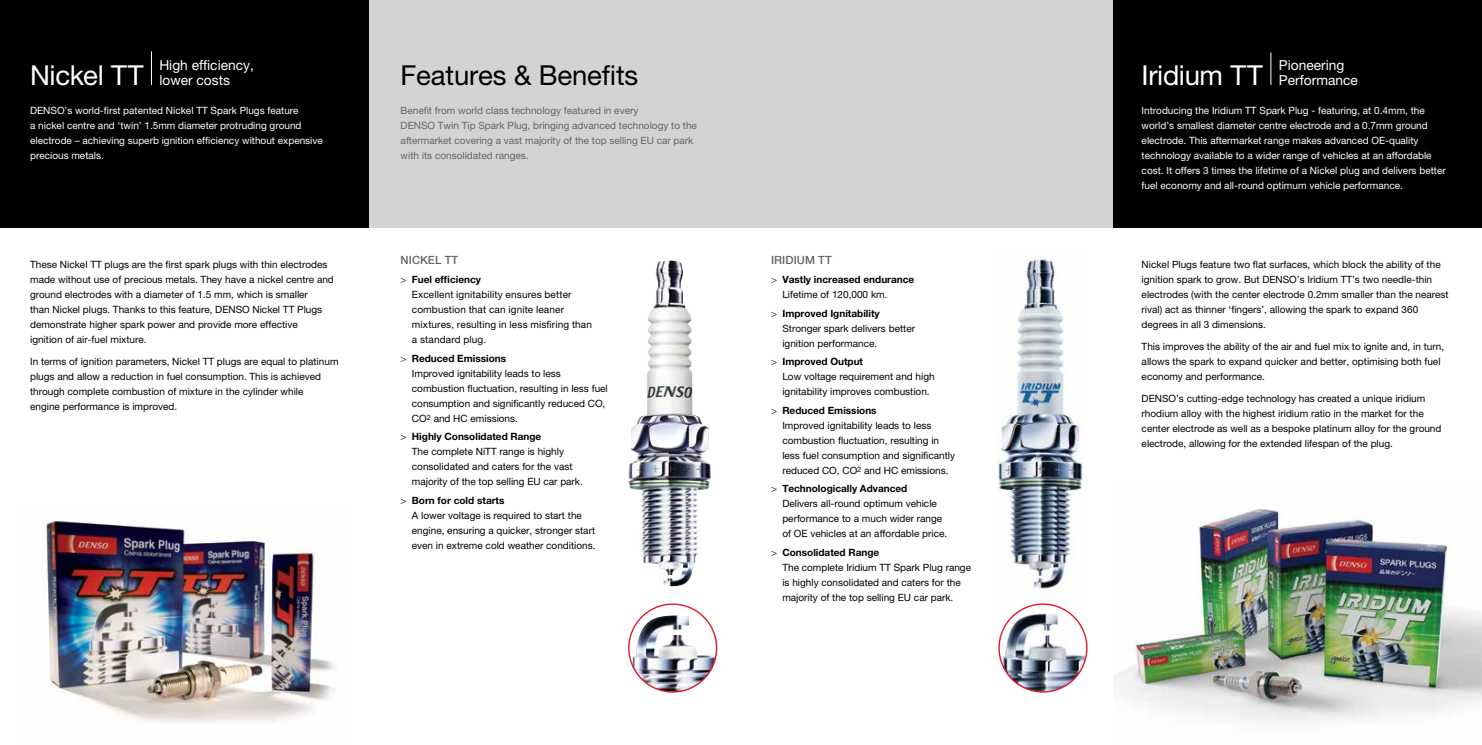
<style>
.page{position:relative;width:1482px;height:745px;background:#fff}
.page>*{position:absolute;margin:0;border:0;box-sizing:border-box;transform-origin:0 0}
.t1{font:27.5px "Helvetica Neue LT Pro";letter-spacing:-.005em;color:#000}
.t2{font:27.5px "Helvetica Neue LT Pro";letter-spacing:-.01em;color:#fff}
.t3{font:13.75px/15px "Helvetica Neue LT Pro";color:#fff}
.t4{font:500 11.25px "Helvetica Neue";letter-spacing:.005em;color:#636466}
.t5{font:10px/15px "Helvetica Neue LT Pro";color:#000}
.t6{font:10px/15px "Helvetica Neue LT Pro";color:#fff}
.t7{font:10px/15px "Helvetica Neue LT Pro";color:#636466}
.t8{font:700 10px/15px "Helvetica Neue LT Pro";color:#000}
.s1{font-size:27.5px}
.s2{font-family:"Helvetica Neue";font-weight:300}
.s3{font-weight:700}
.s4{font-weight:400}
</style>
<div class="page">
<div style="left:369px;top:0;width:744px;height:227px;background:#d1d3d4"></div>
<div style="left:0;top:0;width:369px;height:227px;background:#000"></div>
<div style="left:1113px;top:0;width:368px;height:227px;background:#000"></div>
<img style="left:45px;top:520px;width:290px;height:203px">
<img style="left:997px;top:255px;width:86px;height:338px">
<img style="left:1113px;top:508px;width:368px;height:214px">
<img style="left:998px;top:603px;width:88px;height:88px;border-radius:44px">
<img style="left:628px;top:263px;width:83px;height:323px">
<img style="left:632px;top:615px;width:84px;height:76px">
<hr style="left:151px;top:51px;width:1px;height:34px;background:#fff">
<hr style="left:1270px;top:52px;width:1px;height:33px;background:#fff">
<h2 class="t3" style="left:159px;top:57px;width:96px">High efficiency, lower costs</h2>
<p class="t6" style="left:30px;top:102px;width:294px">DENSO’s world-first patented Nickel TT Spark Plugs feature<br>a nickel centre and ‘twin’ 1.5mm diameter protruding ground electrode – achieving superb ignition efficiency without expensive precious metals.</p>
<h1 class="t2" style="left:30px;top:59px;width:115px">Nickel TT</h1>
<p class="t5" style="left:30px;top:256px;width:305px">These Nickel TT plugs are the first spark plugs with thin electrodes made without use of precious metals. They have a nickel centre and ground electrodes with a diameter of 1.5 mm, which is smaller<br>than Nickel plugs. Thanks to this feature, DENSO Nickel TT Plugs demonstrate higher spark power and provide more effective<br>ignition of air-fuel mixture.</p>
<p class="t5" style="left:30px;top:353px;width:310px">In terms of ignition parameters, Nickel TT plugs are equal to platinum plugs and allow a reduction in fuel consumption. This is achieved through complete combustion of mixture in the cylinder while<br>engine performance is improved.</p>
<h2 class="t3" style="left:1278px;top:57px;width:67px">Pioneering</h2>
<h1 class="t1" style="left:400px;top:59px;width:239px">Features &amp; Benefits</h1>
<h2 class="t3" style="left:1141px;top:72px;width:218px"><span class="s1">Iridium TT</span> Performance</h2>
<p class="t7" style="left:400px;top:102px;width:298px">Benefit from world class technology featured in every<br>DENSO Twin Tip Spark Plug, bringing advanced technology to the aftermarket covering a vast majority of the top selling EU car park with its consolidated ranges.</p>
<p class="t4" style="left:400px;top:253px;width:59px">NICKEL TT</p>
<p class="t5" style="left:412px;top:271px;width:182px;text-indent:-11px"><span class="s2">&gt;</span> <span class="s3">Fuel efficiency<br></span>Excellent ignitability ensures better combustion that can ignite leaner mixtures, resulting in less misfiring than a standard plug.</p>
<p class="t5" style="left:412px;top:350px;width:197px;text-indent:-11px"><span class="s2">&gt;</span> <span class="s3">Reduced Emissions<br></span>Improved ignitability leads to less combustion fluctuation, resulting in less fuel consumption and significantly reduced CO, CO<sup>2</sup> and HC emissions.</p>
<p class="t5" style="left:412px;top:428px;width:172px;text-indent:-11px"><span class="s2">&gt;</span> <span class="s3">Highly Consolidated Range<br></span>The complete NiTT range is highly consolidated and caters for the vast majority of the top selling EU car park.</p>
<p class="t5" style="left:412px;top:492px;width:185px;text-indent:-11px"><span class="s2">&gt;</span> <span class="s3">Born for cold starts<br></span>A lower voltage is required to start the engine, ensuring a quicker, stronger start even in extreme cold weather conditions.</p>
<p class="t4" style="left:771px;top:253px;width:62px">IRIDIUM TT</p>
<p class="t8" style="left:782px;top:271px;width:133px;text-indent:-11px"><span class="s2">&gt;</span> Vastly increased endurance<br><span class="s4">Lifetime of 120,000 km.</span></p>
<p class="t5" style="left:782px;top:305px;width:134px;text-indent:-11px"><span class="s2">&gt;</span> <span class="s3">Improved Ignitability<br></span>Stronger spark delivers better ignition performance.</p>
<p class="t5" style="left:782px;top:353px;width:154px;text-indent:-11px"><span class="s2">&gt;</span> <span class="s3">Improved Output<br></span>Low voltage requirement and high ignitability improves combustion.</p>
<p class="t5" style="left:782px;top:402px;width:174px;text-indent:-11px"><span class="s2">&gt;</span> <span class="s3">Reduced Emissions<br></span>Improved ignitability leads to less combustion fluctuation, resulting in less fuel consumption and significantly reduced CO, CO<sup>2</sup> and HC emissions.</p>
<p class="t5" style="left:782px;top:481px;width:166px;text-indent:-11px"><span class="s2">&gt;</span> <span class="s3">Technologically Advanced<br></span>Delivers all-round optimum vehicle performance to a much wider range of OE vehicles at an affordable price.</p>
<p class="t5" style="left:782px;top:544px;width:190px;text-indent:-11px"><span class="s2">&gt;</span> <span class="s3">Consolidated Range<br></span>The complete Iridium TT Spark Plug range is highly consolidated and caters for the majority of the top selling EU car park.</p>
<p class="t6" style="left:1141px;top:102px;width:305px">Introducing the Iridium TT Spark Plug - featuring, at 0.4mm, the world’s smallest diameter centre electrode and a 0.7mm ground electrode. This aftermarket range makes advanced OE-quality technology available to a wider range of vehicles at an affordable cost. It offers 3 times the lifetime of a Nickel plug and delivers better fuel economy and all-round optimum vehicle performance.</p>
<p class="t5" style="left:1141px;top:256px;width:308px">Nickel Plugs feature two flat surfaces, which block the ability of the ignition spark to grow. But DENSO’s Iridium TT’s two needle-thin electrodes (with the center electrode 0.2mm smaller than the nearest rival) act as thinner ‘fingers’, allowing the spark to expand 360 degrees in all 3 dimensions.</p>
<p class="t5" style="left:1141px;top:338px;width:304px">This improves the ability of the air and fuel mix to ignite and, in turn, allows the spark to expand quicker and better, optimising both fuel economy and performance.</p>
<p class="t5" style="left:1141px;top:390px;width:301px">DENSO’s cutting-edge technology has created a unique iridium rhodium alloy with the highest iridium ratio in the market for the center electrode as well as a bespoke platinum alloy for the ground electrode, allowing for the extended lifespan of the plug.</p>
</div>
